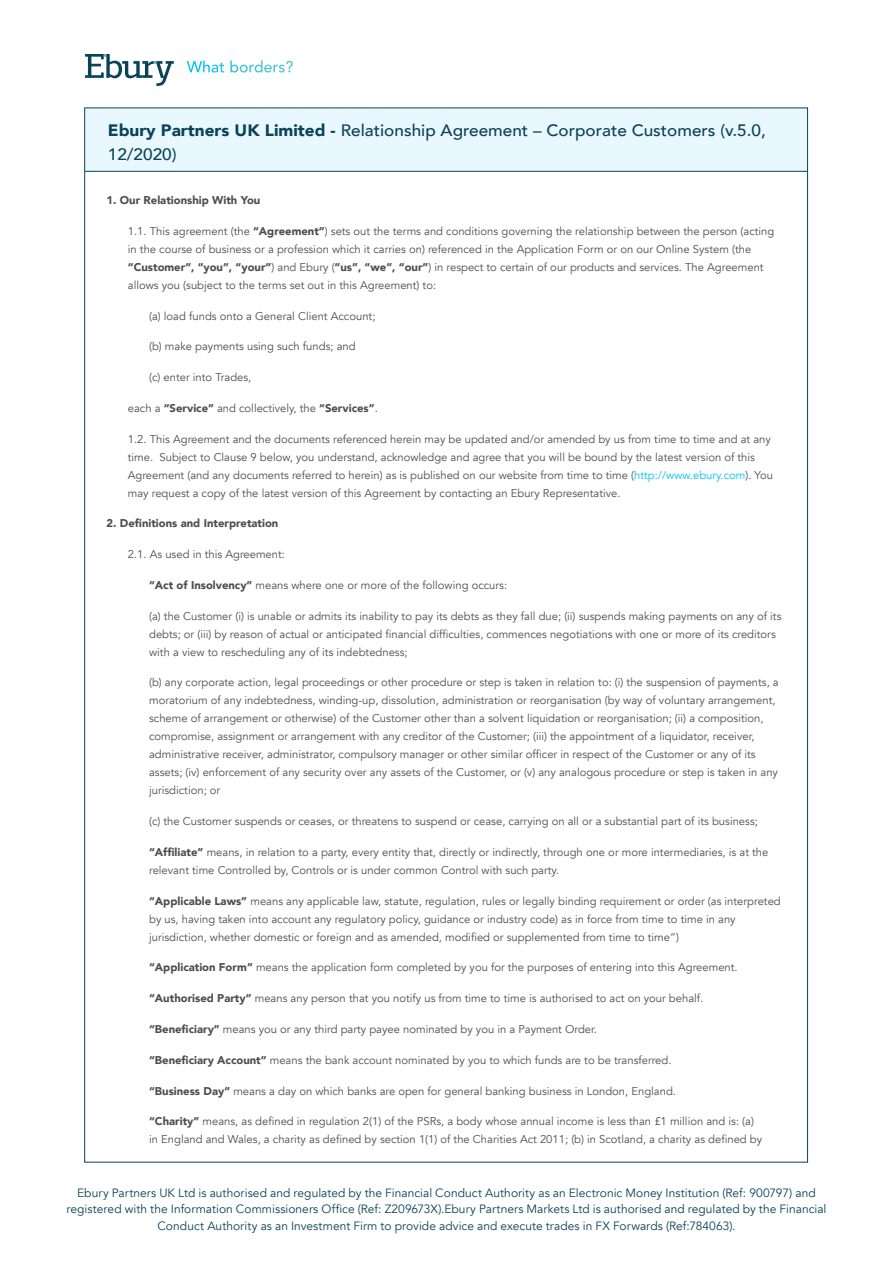
<style>
.page{position:relative;width:893px;height:1263px;background:#fff}
.page>*{position:absolute;margin:0;border:0;box-sizing:border-box;transform-origin:0 0}
.t1{font:500 16.5px/24px "Avenir";color:#094357;scale:1.04 1}
.t2{font:12px/16.5px "Avenir";letter-spacing:.005em;color:#094357;text-align:center}
.t3{font:11.25px/18px "Avenir";color:#4d4d4f}
.t4{font:900 11.25px "Avenir";color:#4d4d4f}
.s1{font-weight:900}
.s2{color:#00c0f3}
</style>
<div class="page">
<div style="left:85px;top:108px;width:722px;height:63px;background:#e9f7fe"></div>
<hr style="left:85px;top:171px;width:722px;height:1px;background:#094357">
<svg style="left:85px;top:54px;width:89px;height:32px"></svg>
<svg style="left:187px;top:60px;width:37px;height:13px"></svg>
<svg style="left:230px;top:60px;width:63px;height:13px"></svg>
<h1 class="t1" style="left:108px;top:117px;width:634px"><span class="s1">Ebury Partners UK Limited -</span> Relationship Agreement – Corporate Customers (v.5.0,<br>12/2020)</h1>
<p class="t4" style="left:107px;top:190px;width:155px">1. Our Relationship With You</p>
<p class="t3" style="left:128px;top:222px;width:648px">1.1. This agreement (the <span class="s1">“Agreement”</span>) sets out the terms and conditions governing the relationship between the person (acting in the course of business or a profession which it carries on) referenced in the Application Form or on our Online System (the <span class="s1">“Customer”, “you”, “your”</span>) and Ebury (<span class="s1">“us”, “we”, “our”</span>) in respect to certain of our products and services. The Agreement allows you (subject to the terms set out in this Agreement) to:</p>
<p class="t3" style="left:149px;top:307px;width:228px">(a) load funds onto a General Client Account;</p>
<p class="t3" style="left:149px;top:338px;width:208px">(b) make payments using such funds; and</p>
<p class="t3" style="left:149px;top:368px;width:104px">(c) enter into Trades,</p>
<p class="t3" style="left:128px;top:399px;width:251px">each a <span class="s1">“Service”</span> and collectively, the <span class="s1">“Services”</span>.</p>
<p class="t3" style="left:128px;top:430px;width:647px">1.2. This Agreement and the documents referenced herein may be updated and/or amended by us from time to time and at any time. Subject to Clause 9 below, you understand, acknowledge and agree that you will be bound by the latest version of this Agreement (and any documents referred to herein) as is published on our website from time to time (<span class="s2">http://www.ebury.com</span>). You may request a copy of the latest version of this Agreement by contacting an Ebury Representative.</p>
<p class="t4" style="left:107px;top:514px;width:173px">2. Definitions and Interpretation</p>
<p class="t3" style="left:128px;top:545px;width:159px">2.1. As used in this Agreement:</p>
<p class="t3" style="left:149px;top:576px;width:359px"><span class="s1">“Act of Insolvency”</span> means where one or more of the following occurs:</p>
<p class="t3" style="left:149px;top:607px;width:634px">(a) the Customer (i) is unable or admits its inability to pay its debts as they fall due; (ii) suspends making payments on any of its debts; or (iii) by reason of actual or anticipated financial difficulties, commences negotiations with one or more of its creditors with a view to rescheduling any of its indebtedness;</p>
<p class="t3" style="left:149px;top:674px;width:631px">(b) any corporate action, legal proceedings or other procedure or step is taken in relation to: (i) the suspension of payments, a moratorium of any indebtedness, winding-up, dissolution, administration or reorganisation (by way of voluntary arrangement, scheme of arrangement or otherwise) of the Customer other than a solvent liquidation or reorganisation; (ii) a composition, compromise, assignment or arrangement with any creditor of the Customer; (iii) the appointment of a liquidator, receiver, administrative receiver, administrator, compulsory manager or other similar officer in respect of the Customer or any of its assets; (iv) enforcement of any security over any assets of the Customer, or (v) any analogous procedure or step is taken in any jurisdiction; or</p>
<p class="t3" style="left:149px;top:812px;width:610px">(c) the Customer suspends or ceases, or threatens to suspend or cease, carrying on all or a substantial part of its business;</p>
<p class="t3" style="left:149px;top:843px;width:621px"><span class="s1">“Affiliate”</span> means, in relation to a party, every entity that, directly or indirectly, through one or more intermediaries, is at the relevant time Controlled by, Controls or is under common Control with such party.</p>
<p class="t3" style="left:149px;top:892px;width:633px"><span class="s1">“Applicable Laws”</span> means any applicable law, statute, regulation, rules or legally binding requirement or order (as interpreted by us, having taken into account any regulatory policy, guidance or industry code) as in force from time to time in any jurisdiction, whether domestic or foreign and as amended, modified or supplemented from time to time”)</p>
<p class="t3" style="left:149px;top:959px;width:590px"><span class="s1">“Application Form”</span> means the application form completed by you for the purposes of entering into this Agreement.</p>
<p class="t3" style="left:149px;top:989px;width:556px"><span class="s1">“Authorised Party”</span> means any person that you notify us from time to time is authorised to act on your behalf.</p>
<p class="t3" style="left:149px;top:1020px;width:449px"><span class="s1">“Beneficiary”</span> means you or any third party payee nominated by you in a Payment Order.</p>
<p class="t3" style="left:149px;top:1051px;width:524px"><span class="s1">“Beneficiary Account”</span> means the bank account nominated by you to which funds are to be transferred.</p>
<p class="t3" style="left:149px;top:1082px;width:528px"><span class="s1">“Business Day”</span> means a day on which banks are open for general banking business in London, England.</p>
<p class="t3" style="left:149px;top:1112px;width:615px"><span class="s1">“Charity”</span> means, as defined in regulation 2(1) of the PSRs, a body whose annual income is less than £1 million and is: (a) in England and Wales, a charity as defined by section 1(1) of the Charities Act 2011; (b) in Scotland, a charity as defined by</p>
<p class="t2" style="left:66px;top:1184px;width:761px">Ebury Partners UK Ltd is authorised and regulated by the Financial Conduct Authority as an Electronic Money Institution (Ref: 900797) and registered with the Information Commissioners Office (Ref: Z209673X).Ebury Partners Markets Ltd is authorised and regulated by the Financial<br>Conduct Authority as an Investment Firm to provide advice and execute trades in FX Forwards (Ref:784063).</p>
</div>
